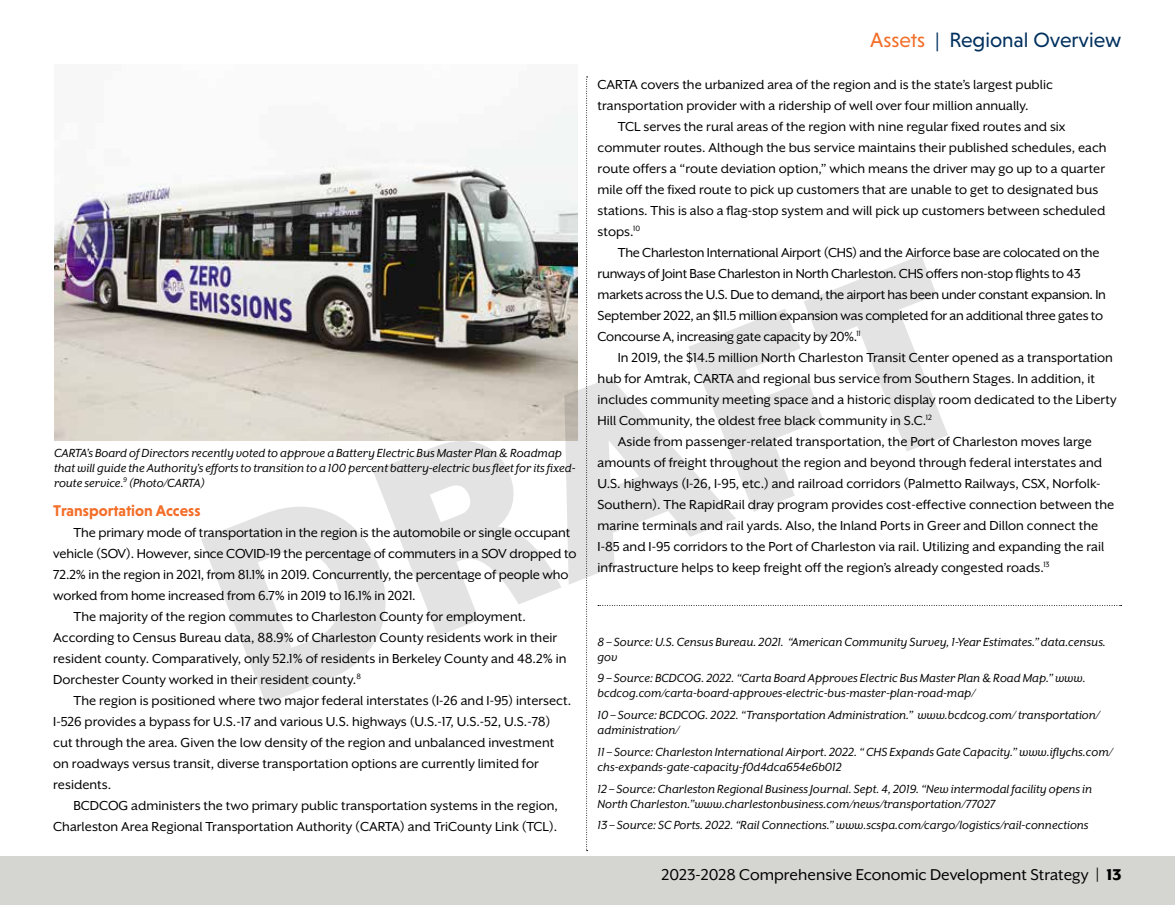
<style>
.page{position:relative;width:1175px;height:905px;background:#fff}
.page>*{position:absolute;margin:0;border:0;box-sizing:border-box;transform-origin:0 0}
.t1{font:900 261px "Niveau Grotesk";color:#000}
.t2{font:21px "Niveau Grotesk";color:#00305e}
.t3{font:18px "Mr Eaves XL San OT";color:#000}
.t4{font:700 15.75px "Niveau Grotesk";color:#f36e29}
.t5{font:15px/21px "Mr Eaves XL San OT";color:#000}
.t6{font:15px/21px "Mr Eaves XL San OT";letter-spacing:-.02em;color:#000}
.t7{font:italic 13.5px/15px "Mr Eaves XL San OT";color:#000}
.s1{color:#f36e29}
.s2{font-weight:800}
</style>
<div class="page">
<div style="left:0;top:856px;width:1174px;height:48px;background:#d5d5d2"></div>
<svg style="left:586px;top:77px;width:1px;height:774px"></svg>
<img style="left:54px;top:112px;width:523px;height:328px">
<svg style="left:598px;top:605px;width:523px;height:1px"></svg>
<h2 class="t2" style="left:870px;top:28px;width:253px"><span class="s1">Assets</span> | Regional Overview</h2>
<p class="t5" style="left:597px;top:74px;width:456px">CARTA covers the urbanized area of the region and is the state’s largest public transportation provider with a ridership of well over four million annually.</p>
<p class="t5" style="left:597px;top:116px;width:510px;text-indent:20px">TCL serves the rural areas of the region with nine regular fixed routes and six commuter routes. Although the bus service maintains their published schedules, each route offers a “route deviation option,” which means the driver may go up to a quarter mile off the fixed route to pick up customers that are unable to get to designated bus stations. This is also a flag-stop system and will pick up customers between scheduled stops.<sup>10</sup></p>
<p class="t6" style="left:597px;top:242px;width:510px;text-indent:20px">The Charleston International Airport (CHS) and the Airforce base are colocated on the runways of Joint Base Charleston in North Charleston. CHS offers non-stop flights to 43 markets across the U.S. Due to demand, the airport has been under constant expansion. In September 2022, an $11.5 million expansion was completed for an additional three gates to Concourse A, increasing gate capacity by 20%.<sup>11</sup></p>
<p class="t5" style="left:618px;top:347px;width:496px">In 2019, the $14.5 million North Charleston Transit Center opened as a transportation</p>
<p class="t5" style="left:597px;top:368px;width:499px">hub for Amtrak, CARTA and regional bus service from Southern Stages. In addition, it</p>
<p class="t5" style="left:597px;top:389px;width:520px">includes community meeting space and a historic display room dedicated to the Liberty</p>
<p class="t5" style="left:597px;top:410px;width:336px">Hill Community, the oldest free black community in S.C.<sup>12</sup></p>
<p class="t5" style="left:618px;top:431px;width:475px">Aside from passenger-related transportation, the Port of Charleston moves large</p>
<p class="t5" style="left:597px;top:452px;width:506px">amounts of freight throughout the region and beyond through federal interstates and</p>
<p class="t5" style="left:597px;top:473px;width:504px">U.S. highways (I-26, I-95, etc.) and railroad corridors (Palmetto Railways, CSX, Norfolk-</p>
<p class="t5" style="left:597px;top:494px;width:518px">Southern). The RapidRail dray program provides cost-effective connection between the</p>
<p class="t5" style="left:597px;top:515px;width:502px">marine terminals and rail yards. Also, the Inland Ports in Greer and Dillon connect the</p>
<p class="t5" style="left:597px;top:536px;width:508px">I-85 and I-95 corridors to the Port of Charleston via rail. Utilizing and expanding the rail</p>
<p class="t5" style="left:597px;top:557px;width:453px">infrastructure helps to keep freight off the region’s already congested roads.<sup>13</sup></p>
<h1 class="t1" style="left:162px;top:483px;width:799px;rotate:-21deg">DRAFT</h1>
<p class="t7" style="left:54px;top:445px;width:523px">CARTA’s Board of Directors recently voted to approve a Battery Electric Bus Master Plan &amp; Roadmap that will guide the Authority’s efforts to transition to a 100 percent battery-electric bus fleet for its fixed&shy;route service.<sup>9</sup> (Photo/CARTA)</p>
<p class="t4" style="left:53px;top:501px;width:149px">Transportation Access</p>
<p class="t5" style="left:74px;top:522px;width:498px">The primary mode of transportation in the region is the automobile or single occupant</p>
<p class="t5" style="left:53px;top:543px;width:525px">vehicle (SOV). However, since COVID-19 the percentage of commuters in a SOV dropped to</p>
<p class="t5" style="left:53px;top:564px;width:517px">72.2% in the region in 2021, from 81.1% in 2019. Concurrently, the percentage of people who</p>
<p class="t5" style="left:53px;top:585px;width:364px">worked from home increased from 6.7% in 2019 to 16.1% in 2021.</p>
<p class="t5" style="left:74px;top:606px;width:454px">The majority of the region commutes to Charleston County for employment.</p>
<p class="t5" style="left:53px;top:627px;width:505px">According to Census Bureau data, 88.9% of Charleston County residents work in their</p>
<p class="t5" style="left:53px;top:648px;width:515px">resident county. Comparatively, only 52.1% of residents in Berkeley County and 48.2% in</p>
<p class="t5" style="left:53px;top:669px;width:309px">Dorchester County worked in their resident county.<sup>8</sup></p>
<p class="t5" style="left:74px;top:690px;width:499px">The region is positioned where two major federal interstates (I-26 and I-95) intersect.</p>
<p class="t5" style="left:53px;top:711px;width:498px">I-526 provides a bypass for U.S.-17 and various U.S. highways (U.S.-17, U.S.-52, U.S.-78)</p>
<p class="t5" style="left:53px;top:732px;width:502px">cut through the area. Given the low density of the region and unbalanced investment</p>
<p class="t5" style="left:53px;top:753px;width:487px">on roadways versus transit, diverse transportation options are currently limited for</p>
<p class="t5" style="left:53px;top:774px;width:59px">residents.</p>
<p class="t5" style="left:74px;top:795px;width:486px">BCDCOG administers the two primary public transportation systems in the region,</p>
<p class="t5" style="left:53px;top:816px;width:505px">Charleston Area Regional Transportation Authority (CARTA) and TriCounty Link (TCL).</p>
<p class="t7" style="left:597px;top:634px;width:510px">8 – Source: U.S. Census Bureau. 2021. “American Community Survey, 1-Year Estimates.” data.census. gov</p>
<p class="t7" style="left:597px;top:671px;width:489px">9 – Source: BCDCOG. 2022. “Carta Board Approves Electric Bus Master Plan &amp; Road Map.” www. bcdcog.com/carta-board-approves-electric-bus-master-plan-road-map/</p>
<p class="t7" style="left:597px;top:707px;width:504px">10 – Source: BCDCOG. 2022. “Transportation Administration.” www.bcdcog.com/ transportation/ administration/</p>
<p class="t7" style="left:597px;top:744px;width:517px">11 – Source: Charleston International Airport. 2022. “ CHS Expands Gate Capacity.” www.iflychs.com/ chs-expands-gate-capacity-f0d4dca654e6b012</p>
<p class="t7" style="left:597px;top:781px;width:496px">12 – Source: Charleston Regional Business Journal. Sept. 4, 2019. “New intermodal facility opens in<br>North Charleston.”www.charlestonbusiness.com/news/transportation/77027</p>
<p class="t7" style="left:597px;top:818px;width:492px">13 – Source: SC Ports. 2022. “Rail Connections.” www.scspa.com/cargo/logistics/rail-connections</p>
<p class="t3" style="left:661px;top:864px;width:461px">2023-2028 Comprehensive Economic Development Strategy | <span class="s2">13</span></p>
</div>
